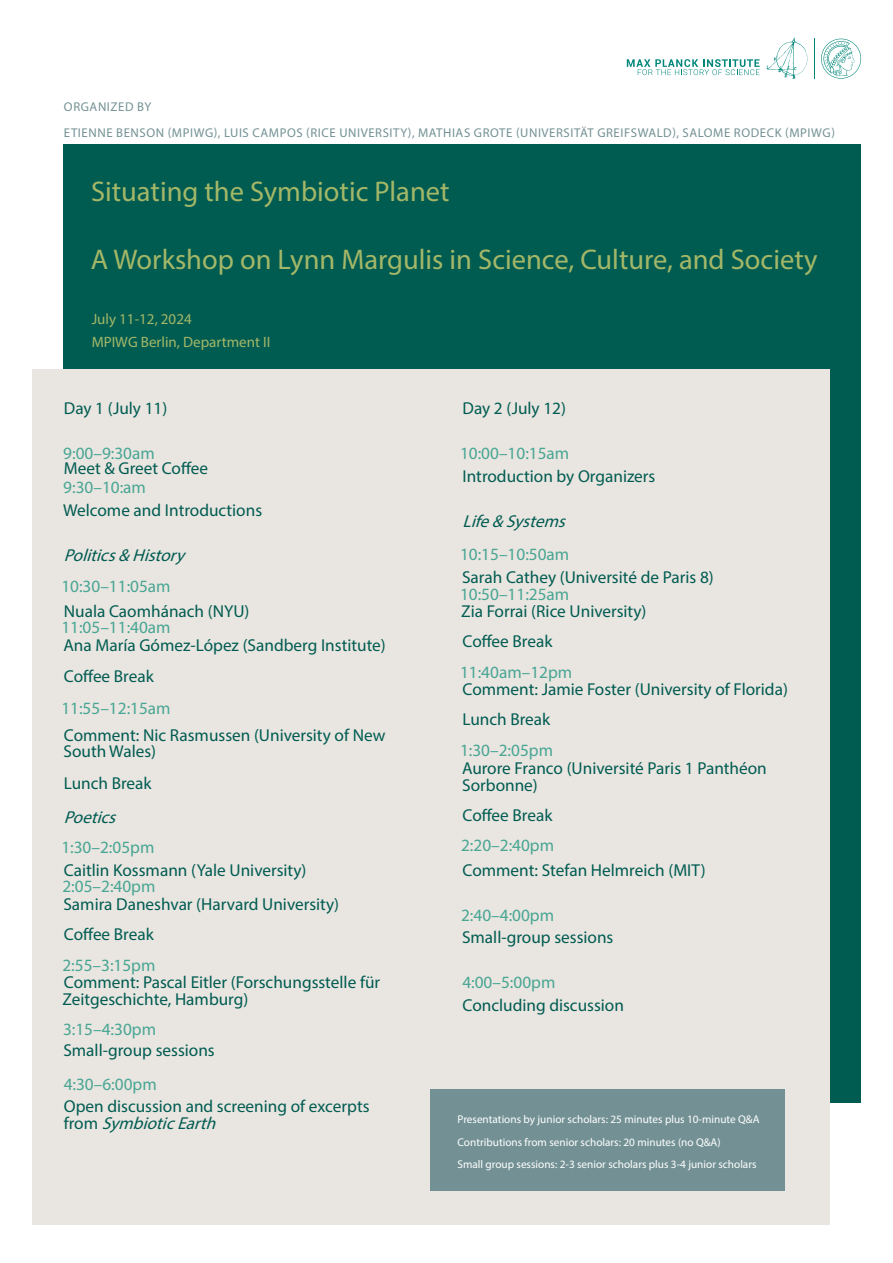
<style>
.page{position:relative;width:893px;height:1263px;background:#fff}
.page>*{position:absolute;margin:0;border:0;box-sizing:border-box;transform-origin:0 0}
.t1{font:28.5px "Myriad Pro";color:#a4b768}
.t2{font:17.25px/16.5px "Myriad Pro";color:#005c51}
.t3{font:17.25px "Myriad Pro";color:#48a693}
.t4{font:italic 17.25px "Myriad Pro";color:#005c51}
.t5{font:15px/22.5px "Myriad Pro";color:#a4b768}
.t6{font:12.75px/26.2px "Myriad Pro";letter-spacing:.045em;color:#739194}
.t7{font:11.25px/22.5px "Myriad Pro";color:#fff}
.s1{font-style:italic}
</style>
<div class="page">
<div style="left:64px;top:144px;width:797px;height:959px;background:#005c51"></div>
<div style="left:32px;top:369px;width:797px;height:855px;background:#e9e5e1"></div>
<div style="left:431px;top:1089px;width:353px;height:102px;background:#739194"></div>
<svg style="left:821px;top:39px;width:40px;height:40px"></svg>
<svg style="left:766px;top:38px;width:41px;height:41px"></svg>
<hr style="left:814px;top:39px;width:1px;height:40px;background:#00877a">
<svg style="left:627px;top:59px;width:132px;height:16px"></svg>
<p class="t6" style="left:64px;top:93px;width:772px">ORGANIZED BY<br>ETIENNE BENSON (MPIWG), LUIS CAMPOS (RICE UNIVERSITY), MATHIAS GROTE (UNIVERSITÄT GREIFSWALD), SALOME RODECK (MPIWG)</p>
<h1 class="t1" style="left:91px;top:174px;width:360px">Situating the Symbiotic Planet</h1>
<h1 class="t1" style="left:91px;top:242px;width:728px">A Workshop on Lynn Margulis in Science, Culture, and Society</h1>
<p class="t5" style="left:92px;top:308px;width:180px">July 11-12, 2024<br>MPIWG Berlin, Department II</p>
<p class="t2" style="left:64px;top:400px;width:105px">Day 1 (July 11)</p>
<p class="t3" style="left:63px;top:443px;width:93px">9:00–9:30am</p>
<p class="t2" style="left:64px;top:460px;width:146px">Meet &amp; Greet Coffee</p>
<p class="t3" style="left:63px;top:477px;width:84px">9:30–10:am</p>
<p class="t2" style="left:63px;top:501px;width:201px">Welcome and Introductions</p>
<p class="t4" style="left:64px;top:544px;width:128px">Politics&amp;History</p>
<p class="t3" style="left:61px;top:576px;width:111px">10:30–11:05am</p>
<p class="t2" style="left:64px;top:603px;width:187px">Nuala Caomhánach (NYU)</p>
<p class="t3" style="left:61px;top:617px;width:111px">11:05–11:40am</p>
<p class="t2" style="left:63px;top:629px;width:324px;line-height:31.5px">Ana María Gómez-López (Sandberg Institute)<br>Coffee Break</p>
<p class="t3" style="left:61px;top:697px;width:111px">11:55–12:15am</p>
<p class="t2" style="left:63px;top:726px;width:324px">Comment: Nic Rasmussen (University of New<br>South Wales)</p>
<p class="t2" style="left:64px;top:775px;width:89px">Lunch Break</p>
<p class="t4" style="left:64px;top:807px;width:59px">Poetics</p>
<p class="t3" style="left:61px;top:837px;width:95px">1:30–2:05pm</p>
<p class="t2" style="left:64px;top:861px;width:244px">Caitlin Kossmann (Yale University)</p>
<p class="t3" style="left:62px;top:876px;width:95px">2:05–2:40pm</p>
<p class="t2" style="left:63px;top:888px;width:277px;line-height:30px">Samira Daneshvar (Harvard University)<br>Coffee Break</p>
<p class="t3" style="left:62px;top:954px;width:95px">2:55–3:15pm</p>
<p class="t2" style="left:62px;top:974px;width:319px">Comment: Pascal Eitler (Forschungsstelle für<br>Zeitgeschichte, Hamburg)</p>
<p class="t3" style="left:63px;top:1018px;width:95px">3:15–4:30pm</p>
<p class="t2" style="left:63px;top:1041px;width:153px">Small-group sessions</p>
<p class="t3" style="left:64px;top:1073px;width:95px">4:30–6:00pm</p>
<p class="t2" style="left:64px;top:1098px;width:307px">Open discussion and screening of excerpts f r o m <span class="s1">SymbioticEarth</span></p>
<p class="t2" style="left:462px;top:400px;width:105px">Day 2 (July 12)</p>
<p class="t3" style="left:460px;top:443px;width:111px">10:00–10:15am</p>
<p class="t2" style="left:462px;top:468px;width:194px">Introduction by Organizers</p>
<p class="t4" style="left:462px;top:510px;width:110px">Life&amp;Systems</p>
<p class="t3" style="left:460px;top:543px;width:111px">10:15–10:50am</p>
<p class="t2" style="left:462px;top:569px;width:253px">Sarah Cathey (Université de Paris 8)</p>
<p class="t3" style="left:460px;top:583px;width:111px">10:50–11:25am</p>
<p class="t2" style="left:461px;top:596px;width:187px;line-height:30px">Zia Forrai (Rice University)<br>Coffee Break</p>
<p class="t3" style="left:460px;top:662px;width:114px">11:40am–12pm</p>
<p class="t2" style="left:462px;top:674px;width:327px;line-height:30px">Comment: Jamie Foster (University of Florida)<br>Lunch Break</p>
<p class="t3" style="left:460px;top:740px;width:95px">1:30–2:05pm</p>
<p class="t2" style="left:462px;top:760px;width:306px">Aurore Franco (Université Paris 1 Panthéon<br>Sorbonne)</p>
<p class="t2" style="left:462px;top:807px;width:91px">Coffee Break</p>
<p class="t3" style="left:461px;top:834px;width:95px">2:20–2:40pm</p>
<p class="t2" style="left:462px;top:861px;width:245px">Comment: Stefan Helmreich (MIT)</p>
<p class="t3" style="left:461px;top:904px;width:95px">2:40–4:00pm</p>
<p class="t2" style="left:462px;top:929px;width:153px">Small-group sessions</p>
<p class="t3" style="left:462px;top:972px;width:95px">4:00–5:00pm</p>
<p class="t2" style="left:462px;top:996px;width:163px">Concluding discussion</p>
<p class="t7" style="left:458px;top:1108px;width:304px">Presentations by junior scholars: 25 minutes plus 10-minute Q&amp;A<br>Contributions from senior scholars: 20 minutes (no Q&amp;A)<br>Small group sessions: 2-3 senior scholars plus 3-4 junior scholars</p>
</div>
